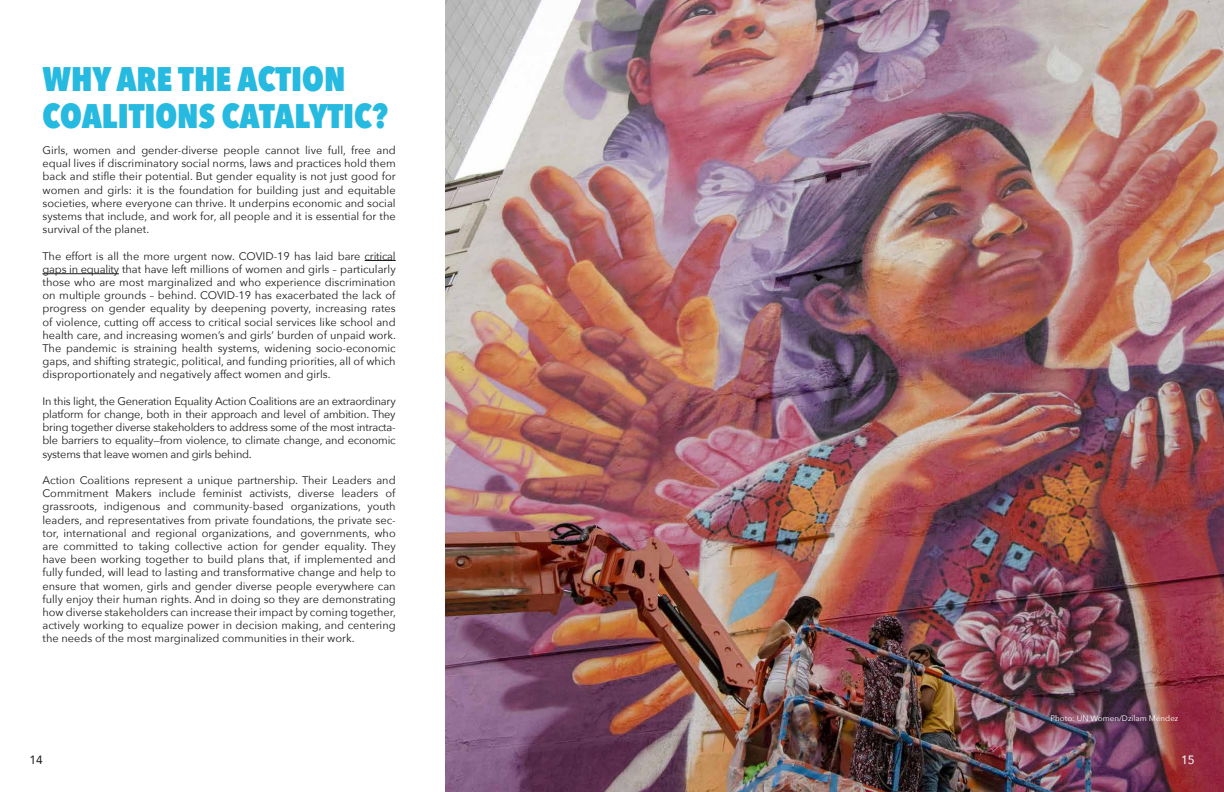
<style>
.page{position:relative;width:1224px;height:792px;background:#fff}
.page>*{position:absolute;margin:0;border:0;box-sizing:border-box;transform-origin:0 0}
.t1{font:800 34px/37px "Avenir Next Condensed";color:#26bae0}
.t2{font:12px "Avenir";color:#1d1d1b}
.t3{font:12px "Avenir";color:#fff}
.t4{font:11px/13.2px "Avenir Next";color:#1d1d1b;text-align:justify}
.t5{font:8px "Avenir Next";color:#fff}
</style>
<div class="page">
<hr style="left:365px;top:260px;width:31px;height:1px;background:#1d1d1b">
<hr style="left:43px;top:273px;width:76px;height:1px;background:#1d1d1b">
<img style="left:446px;top:0;width:778px;height:792px">
<h1 class="t1" style="left:43px;top:60px;width:347px">WHY ARE THE ACTION<br>COALITIONS CATALYTIC?</h1>
<p class="t4" style="left:43px;top:143px;width:355px">Girls, women and gender-diverse people cannot live full, free and equal lives if discriminatory social norms, laws and practices hold them back and stifle their potential. But gender equality is not just good for women and girls: it is the foundation for building just and equitable societies, where everyone can thrive. It underpins economic and social systems that include, and work for, all people and it is essential for the survival of the planet.</p>
<p class="t4" style="left:43px;top:249px;width:355px">The effort is all the more urgent now. COVID-19 has laid bare critical gaps in equality that have left millions of women and girls – particularly those who are most marginalized and who experience discrimination on multiple grounds – behind. COVID-19 has exacerbated the lack of progress on gender equality by deepening poverty, increasing rates of violence, cutting off access to critical social services like school and health care, and increasing women’s and girls’ burden of unpaid work.<br>The pandemic is straining health systems, widening socio-economic gaps, and shifting strategic, political, and funding priorities, all of which disproportionately and negatively affect women and girls.</p>
<p class="t4" style="left:43px;top:394px;width:355px">In this light, the Generation Equality Action Coalitions are an extraordinary platform for change, both in their approach and level of ambition. They bring together diverse stakeholders to address some of the most intracta&shy;ble barriers to equality—from violence, to climate change, and economic systems that leave women and girls behind.</p>
<p class="t4" style="left:43px;top:473px;width:355px">Action Coalitions represent a unique partnership. Their Leaders and Commitment Makers include feminist activists, diverse leaders of grassroots, indigenous and community-based organizations, youth leaders, and representatives from private foundations, the private sec&shy;tor, international and regional organizations, and governments, who are committed to taking collective action for gender equality. They have been working together to build plans that, if implemented and fully funded, will lead to lasting and transformative change and help to ensure that women, girls and gender diverse people everywhere can fully enjoy their human rights. And in doing so they are demonstrating how diverse stakeholders can increase their impact by coming together, actively working to equalize power in decision making, and centering the needs of the most marginalized communities in their work.</p>
<p class="t5" style="left:1051px;top:711px;width:129px">Photo: UN Women/Dzilam Méndez</p>
<p class="t2" style="left:30px;top:751px;width:15px">14</p>
<p class="t3" style="left:1181px;top:751px;width:15px">15</p>
</div>
